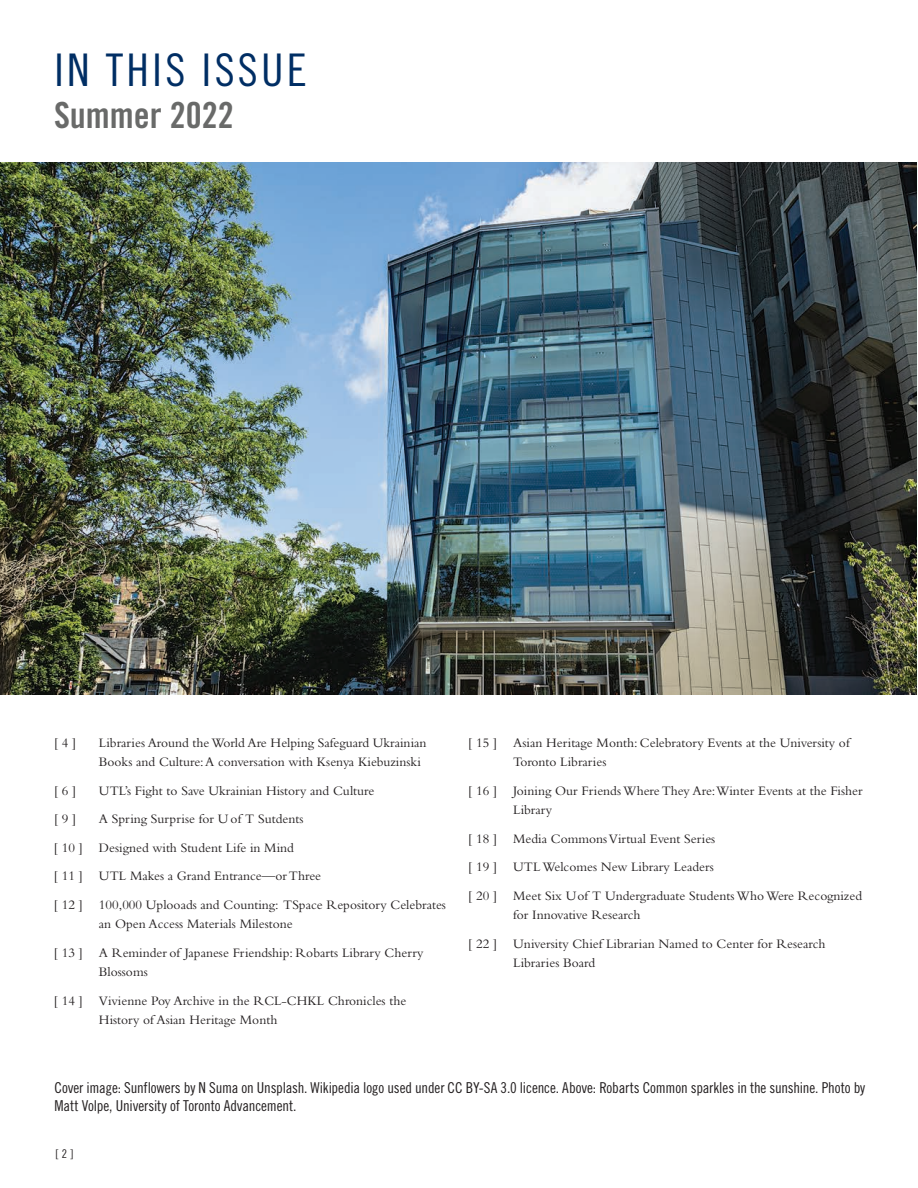
<style>
.page{position:relative;width:918px;height:1188px;background:#fff}
.page>*{position:absolute;margin:0;border:0;box-sizing:border-box;transform-origin:0 0}
.t1{font:45px "Trade Gothic LT Std Cn 18";letter-spacing:.07em;color:#002e64}
.t2{font:36px "Trade Gothic LT Std Bd Cn 20";color:#696a69}
.t3{font:15px/18px "Trade Gothic LT Std Cn 18";letter-spacing:-.01em;color:#231f20}
.t4{font:13.5px/28.5px "Bembo";color:#231f20}
.t5{font:12px "Trade Gothic LT Std Cn 18";color:#231f20}
</style>
<div class="page">
<img style="left:0;top:162px;width:916px;height:532px">
<h1 class="t1" style="left:54px;top:44px;width:254px">IN THIS ISSUE</h1>
<h2 class="t2" style="left:54px;top:94px;width:181px">Summer 2022</h2>
<p class="t4" style="left:54px;top:728px;width:24px">[ 4 ]</p>
<p class="t4" style="left:99px;top:733px;width:329px;line-height:19.5px">Libraries Around the World Are Helping Safeguard Ukrainian<br>Books and Culture: A conversation with Ksenya Kiebuzinski</p>
<p class="t4" style="left:54px;top:776px;width:24px">[ 6 ]</p>
<p class="t4" style="left:99px;top:776px;width:277px">UTL’s Fight to Save Ukrainian History and Culture</p>
<p class="t4" style="left:54px;top:805px;width:24px">[ 9 ]</p>
<p class="t4" style="left:54px;top:805px;width:394px;text-indent:45px">A Spring Surprise for U of T Sutdents<br>[ 10 ] Designed with Student Life in Mind<br>[ 11 ] UTL Makes a Grand Entrance—or Three<br>[ 12 ] 100,000 Uplooads and Counting: TSpace Repository Celebrates</p>
<p class="t4" style="left:54px;top:910px;width:371px;text-indent:45px">an Open Access Materials Milestone<br>[ 13 ] A Reminder of Japanese Friendship: Robarts Library Cherry</p>
<p class="t4" style="left:54px;top:958px;width:354px;text-indent:45px">Blossoms<br>[ 14 ] Vivienne Poy Archive in the RCL-CHKL Chronicles the</p>
<p class="t4" style="left:99px;top:1006px;width:180px">History of Asian Heritage Month</p>
<p class="t4" style="left:513px;top:733px;width:338px;line-height:19.5px;text-indent:-45px">[ 15 ] Asian Heritage Month: Celebratory Events at the University of<br>Toronto Libraries</p>
<p class="t4" style="left:513px;top:781px;width:351px;line-height:19.5px;text-indent:-45px">[ 16 ] Joining Our Friends Where They Are:Winter Events at the Fisher<br>Library</p>
<p class="t4" style="left:468px;top:824px;width:395px">[ 18 ] Media Commons Virtual Event Series<br>[ 19 ] UTL Welcomes New Library Leaders<br>[ 20 ] Meet Six Uof T Undergraduate Students Who Were Recognized</p>
<p class="t4" style="left:468px;top:901px;width:359px;text-indent:45px">for Innovative Research<br>[ 22 ] University Chief Librarian Named to Center for Research</p>
<p class="t4" style="left:513px;top:949px;width:83px">Libraries Board</p>
<p class="t3" style="left:54px;top:1079px;width:812px">Cover image: Sunflowers by N Suma on Unsplash. Wikipedia logo used under CC BY-SA 3.0 licence. Above: Robarts Common sparkles in the sunshine. Photo by<br>Matt Volpe, University of Toronto Advancement.</p>
<p class="t5" style="left:56px;top:1147px;width:19px">[ 2 ]</p>
</div>
